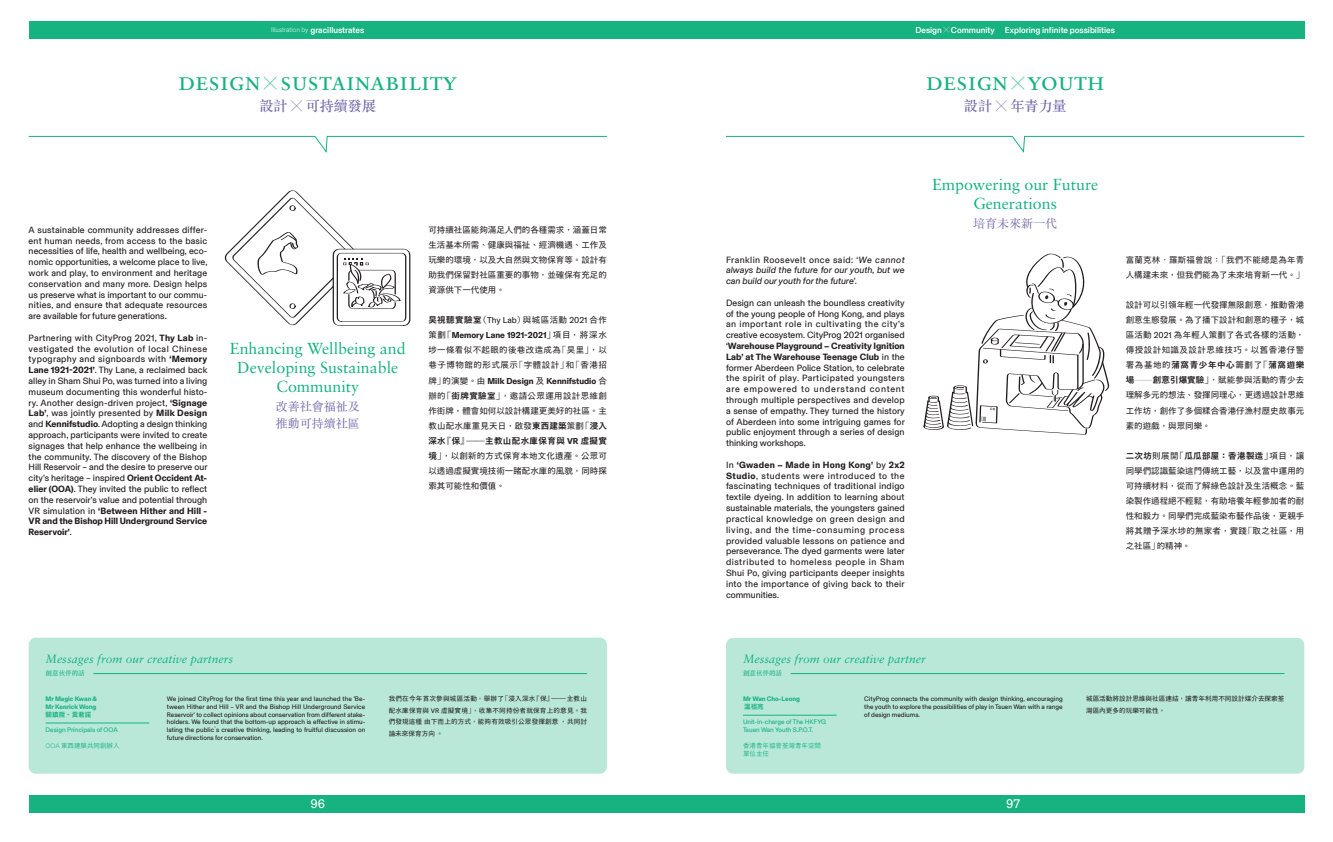
<style>
.page{position:relative;width:1333px;height:842px;background:#fff}
.page>*{position:absolute;margin:0;border:0;box-sizing:border-box;transform-origin:0 0}
.t1{font:26px "Sabon LT Std";color:#16b280}
.t2{font:16px/19.2px "Sabon LT Pro";color:#16b280;text-align:center}
.t3{font:14px "ST Songti SC Bold";color:#7569ab}
.t4{font:12.4px "Basel Grotesk";color:#fff}
.t5{font:italic 12px "Sabon LT Pro";color:#16b280}
.t6{font:12px/16.8px "ST Songti SC Regular";color:#7569ab}
.t7{font:9px/10.8px "Basel Grotesk";color:#231f20;text-align:justify}
.t8{font:italic 9px/10.8px "Basel Grotesk";color:#231f20;text-align:justify}
.t9{font:8.5px/15.1px "M Xiang He Hei TC";color:#231f20;text-align:justify}
.t10{font:700 8.5px/15.1px "Basel Grotesk";color:#231f20}
.t11{font:500 8.5px "Basel Grotesk";color:#fff}
.t12{font:8.5px/15.1px "M Xiang He Hei TC";letter-spacing:.04em;color:#231f20}
.t13{font:6.6px/11.6px "M Xiang He Hei TC";color:#231f20;text-align:justify}
.t14{font:6.5px/7.8px "Basel Grotesk";color:#231f20;text-align:justify}
.t15{font:6.5px/7.8px "Basel Grotesk";color:#16b280}
.t16{font:700 6.5px/7.8px "Basel Grotesk";color:#16b280}
.t17{font:300 6.5px/7.8px "M Xiang He Hei TC";color:#16b280}
.t18{font:6.5px "ST Songti TC Bold";color:#16b280}
.t19{font:700 6.5px "M Xiang He Hei TC";color:#16b280}
.s1{font-weight:300;font-size:6.5px}
.s2{font-family:"M Xiang He Hei TC";font-size:6px}
.s3{font-family:"M Xiang He Hei TC";font-weight:500;font-size:13px}
.s4{font-family:"M Xiang He Hei TC";font-weight:500;font-size:11px}
.s5{font-weight:700}
.s6{font-family:"M Xiang He Hei TC"}
.s7{font-family:"M Xiang He Hei TC";font-weight:400}
.s8{font-weight:400}
.s9{font-weight:300}
.s10{font-family:"Basel Grotesk";font-weight:700}
.s11{font-family:"Basel Grotesk"}
.s12{font-style:normal}
.s13{font-weight:200}
</style>
<div class="page">
<div style="left:726px;top:638px;width:578px;height:136px;background:#b9e8d9;border-radius:7px"></div>
<hr style="left:790px;top:673px;width:494px;height:1px;background:#16b280">
<div style="left:29px;top:21px;width:1275px;height:17px;background:#16b280"></div>
<div style="left:29px;top:796px;width:1275px;height:17px;background:#16b280"></div>
<svg style="left:28px;top:136px;width:579px;height:17px"></svg>
<svg style="left:726px;top:136px;width:578px;height:17px"></svg>
<div style="left:29px;top:638px;width:578px;height:136px;background:#b9e8d9;border-radius:7px"></div>
<hr style="left:46px;top:723px;width:103px;height:1px;background:#16b280">
<hr style="left:743px;top:715px;width:93px;height:1px;background:#16b280">
<svg style="left:224px;top:190px;width:186px;height:136px"></svg>
<svg style="left:923px;top:253px;width:186px;height:182px"></svg>
<hr style="left:93px;top:673px;width:494px;height:1px;background:#16b280">
<p class="t11" style="left:271px;top:25px;width:94px"><span class="s1">Illustration by</span> gracillustrates</p>
<p class="t11" style="left:915px;top:25px;width:201px">Design <span class="s2">╳</span> Community Exploring infinite possibilities</p>
<h1 class="t1" style="left:178px;top:65px;width:280px">design <span class="s3">╳</span> sustainability</h1>
<h3 class="t3" style="left:259px;top:95px;width:118px">設計 <span class="s4">╳</span> 可持續發展</h3>
<p class="t7" style="left:29px;top:224px;width:180px">A sustainable community addresses differ&shy;ent human needs, from access to the basic necessities of life, health and wellbeing, eco&shy;nomic opportunities, a welcome place to live, work and play, to environment and heritage conservation and many more. Design helps us preserve what is important to our commu&shy;nities, and ensure that adequate resources are available for future generations.</p>
<p class="t7" style="left:29px;top:332px;width:180px">Partnering with CityProg 2021, <span class="s5">Thy Lab</span> in&shy;vestigated the evolution of local Chinese typography and signboards with <span class="s5">‘Memory Lane 1921-2021’</span>. Thy Lane, a reclaimed back alley in Sham Shui Po, was turned into a living museum documenting this wonderful histo&shy;ry. Another design-driven project, <span class="s5">‘Signage Lab’</span>, was jointly presented by <span class="s5">Milk Design </span>and <span class="s5">Kennifstudio</span>. Adopting a design thinking approach, participants were invited to create signages that help enhance the wellbeing in the community. The discovery of the Bishop Hill Reservoir – and the desire to preserve our city’s heritage – inspired <span class="s5">Orient Occident At&shy;elier (OOA)</span>. They invited the public to reflect on the reservoir’s value and potential through VR simulation in <span class="s5">‘Between Hither and Hill - VR and the Bishop Hill Underground Service Reservoir’</span>.</p>
<h2 class="t2" style="left:230px;top:338px;width:177px">Enhancing Wellbeing and<br>Developing Sustainable<br>Community</h2>
<h3 class="t6" style="left:276px;top:397px;width:85px">改善社會福祉及推動可持續社區</h3>
<p class="t9" style="left:428px;top:221px;width:180px">可持續社區能夠滿足人們的各種需求，涵蓋日常生活基本所需、健康與福祉、經濟機遇、工作及玩樂的環境，以及大自然與文物保育等。設計有助我們保留對社區重要的事物，並確保有充足的資源供下一代使用。</p>
<p class="t10" style="left:428px;top:313px;width:180px"><span class="s6">旲視聽實驗室</span><span class="s7">（</span><span class="s8">Thy Lab</span><span class="s7">）與城區活動</span> <span class="s8">2021</span> <span class="s7">合作策劃</span><span class="s6">「</span>Memory Lane 1921-2021<span class="s6">」</span><span class="s7">項目，將深水</span></p>
<p class="t12" style="left:428px;top:342px;width:180px">埗一條看似不起眼的後巷改造成為「旲里」，以巷子博物館的形式展示「字體設計」和「香港招</p>
<p class="t10" style="left:428px;top:373px;width:180px"><span class="s7">牌」的演變。由</span> Milk Design <span class="s7">及</span> Kennifstudio <span class="s7">合</span></p>
<p class="t9" style="left:428px;top:387px;width:180px">辦的<span class="s5">「街牌實驗室」</span>，邀請公眾運用設計思維創作街牌，體會如何以設計構建更美好的社區。主教山配水庫重見天日，啟發<span class="s5">東西建築</span>策劃<span class="s5">「浸入深水『保』</span><span class="s9">——</span><span class="s5">主教山配水庫保育與</span> <span class="s10">VR</span> <span class="s5">虛擬實境」</span>，以創新的方式保育本地文化遺產。公眾可以透過虛擬實境技術一睹配水庫的風貌，同時探索其可能性和價值。</p>
<h3 class="t5" style="left:46px;top:651px;width:189px">Messages from our creative partners</h3>
<p class="t18" style="left:46px;top:668px;width:40px">創意伙伴的話</p>
<p class="t16" style="left:46px;top:695px;width:53px">Mr Magic Kwan &amp;<br>Mr Kenrick Wong</p>
<p class="t19" style="left:46px;top:709px;width:47px">關鎮陞、黃君諾</p>
<p class="t15" style="left:46px;top:726px;width:74px">Design Principals of OOA</p>
<p class="t17" style="left:46px;top:741px;width:75px"><span class="s11">OOA</span> 東西建築共同創辦人</p>
<p class="t14" style="left:167px;top:695px;width:200px">We joined CityProg for the first time this year and launched the 'Be&shy;tween Hither and Hill – VR and the Bishop Hill Underground Service Reservoir' to collect opinions about conservation from different stake&shy;holders. We found that the bottom-up approach is effective in stimu&shy;lating the public<span class="s6">’</span>s creative thinking, leading to fruitful discussion on future directions for conservation.</p>
<p class="t13" style="left:388px;top:692px;width:200px">我們在今年首次參與城區活動，舉辦了「浸入深水『保』——主教山配水庫保育與 <span class="s11">VR</span> 虛擬實境」，收集不同持份者就保育上的意見。我們發現這種由下而上的方式，能夠有效吸引公眾發揮創意，共同討論未來保育方向。</p>
<h1 class="t1" style="left:925px;top:65px;width:180px">design <span class="s3">╳</span> youth</h1>
<h3 class="t3" style="left:963px;top:95px;width:104px">設計 <span class="s4">╳</span> 年青力量</h3>
<p class="t8" style="left:726px;top:254px;width:180px"><span class="s12">Franklin Roosevelt once said: ‘</span>We cannot always build the future for our youth, but we can build our youth for the future<span class="s12">’.</span></p>
<p class="t7" style="left:726px;top:297px;width:180px">Design can unleash the boundless creativity of the young people of Hong Kong, and plays an important role in cultivating the city’s creative ecosystem. CityProg 2021 organised ‘<span class="s5">Warehouse Playground – Creativity Ignition Lab’ at The Warehouse Teenage Club</span> in the former Aberdeen Police Station, to celebrate the spirit of play. Participated youngsters are empowered to understand content through multiple perspectives and develop a sense of empathy. They turned the history of Aberdeen into some intriguing games for public enjoyment through a series of design thinking workshops.</p>
<p class="t7" style="left:726px;top:459px;width:180px">In <span class="s5">‘Gwaden – Made in Hong Kong’</span> by <span class="s5">2x2<br>Studio</span>, students were introduced to the fascinating techniques of traditional indigo textile dyeing. In addition to learning about sustainable materials, the youngsters gained practical knowledge on green design and living, and the time-consuming process provided valuable lessons on patience and perseverance. The dyed garments were later distributed to homeless people in Sham Shui Po, giving participants deeper insights into the importance of giving back to their communities.</p>
<h2 class="t2" style="left:932px;top:174px;width:168px">Empowering our Future<br>Generations</h2>
<h3 class="t6" style="left:973px;top:214px;width:85px">培育未來新一代</h3>
<h3 class="t5" style="left:743px;top:651px;width:184px">Messages from our creative partner</h3>
<p class="t18" style="left:743px;top:668px;width:40px">創意伙伴的話</p>
<p class="t9" style="left:1125px;top:251px;width:180px">富蘭克林．羅斯福曾說：「我們不能總是為年青人構建未來，但我們能為了未來培育新一代。」</p>
<p class="t9" style="left:1125px;top:297px;width:180px">設計可以引領年輕一代發揮無限創意，推動香港創意生態發展。為了播下設計和創意的種子，城區活動 <span class="s11">2021</span> 為年輕人策劃了各式各樣的活動，傳授設計知識及設計思維技巧。以舊香港仔警署為基地的<span class="s5">蒲窩青少年中心</span>籌劃了<span class="s5">「蒲窩遊樂場</span><span class="s13">——</span><span class="s5">創意引爆實驗」</span>，賦能參與活動的青少去理解多元的想法、發揮同理心，更透過設計思維工作坊，創作了多個糅合香港仔漁村歷史故事元素的遊戲，與眾同樂。</p>
<p class="t9" style="left:1125px;top:448px;width:180px"><span class="s5">二次坊</span>則展開<span class="s5">「瓜瓜部屋：香港製造」</span>項目，讓同學們認識藍染這門傳統工藝，以及當中運用的可持續材料，從而了解綠色設計及生活概念。藍染製作過程絕不輕鬆，有助培養年輕參加者的耐性和毅力。同學們完成藍染布藝作品後，更親手將其贈予深水埗的無家者，實踐「取之社區，用之社區」的精神。</p>
<p class="t16" style="left:743px;top:695px;width:58px">Mr Wan Cho-Leong</p>
<p class="t19" style="left:744px;top:701px;width:21px">溫祖亮</p>
<p class="t15" style="left:743px;top:718px;width:85px">Unit-in-charge of The HKFYG<br>Tsuen Wan Youth S.P.O.T.</p>
<p class="t17" style="left:743px;top:741px;width:79px">香港青年協會荃灣青年空間單位主任</p>
<p class="t14" style="left:864px;top:695px;width:200px">CityProg connects the community with design thinking, encouraging the youth to explore the possibilities of play in Tsuen Wan with a range of design mediums.</p>
<p class="t13" style="left:1085px;top:692px;width:200px">城區活動將設計思維與社區連結，讓青年利用不同設計媒介去探索荃灣區內更多的玩樂可能性。</p>
<h3 class="t4" style="left:310px;top:796px;width:16px">96</h3>
<h3 class="t4" style="left:1006px;top:796px;width:15px">97</h3>
</div>
